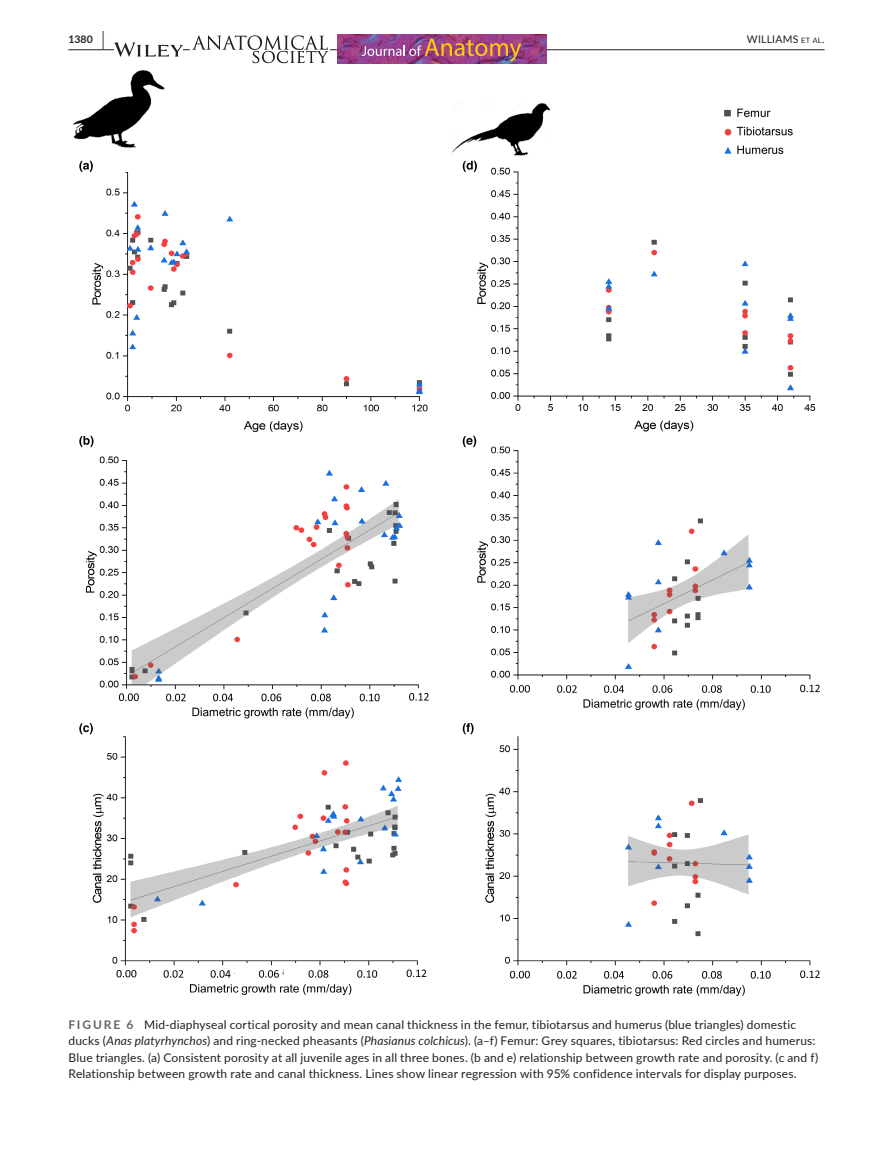
<style>
.page{position:relative;width:893px;height:1174px;background:#fff}
.page>*{position:absolute;margin:0;border:0;box-sizing:border-box;transform-origin:0 0}
.t1{font:12px/16.5px "Lato";letter-spacing:.015em;color:#231f20}
.t2{font:10.5px "Lato";letter-spacing:.02em;color:#231f20}
.t3{font:700 10.5px "Lato";color:#231f20}
.s1{font-size:19.5px}
.s2{font-size:7.35px}
.s3{font-weight:700;color:#636366}
.s4{font-style:italic}
</style>
<div class="page">
<hr style="left:68px;top:49px;width:756px;height:1px;background:#231f20">
<svg style="left:114px;top:42px;width:69px;height:15px"></svg>
<img style="left:191px;top:35px;width:139px;height:29px">
<img style="left:337px;top:34px;width:209px;height:30px">
<img style="left:362px;top:39px;width:159px;height:22px">
<img style="left:73px;top:70px;width:747px;height:926px">
<p class="t3" style="left:68px;top:31px;width:37px">1380 <span class="s1">|</span></p>
<p class="t2" style="left:747px;top:31px;width:79px">WILLIAMS <span class="s2">et al</span>.</p>
<p class="t1" style="left:68px;top:1015px;width:751px"><span class="s3">FIGURE 6</span> Mid-diaphyseal cortical porosity and mean canal thickness in the femur, tibiotarsus and humerus (blue triangles) domestic ducks (<span class="s4">Anas platyrhynchos</span>) and ring-necked pheasants (<span class="s4">Phasianus colchicus</span>). (a–f) Femur: Grey squares, tibiotarsus: Red circles and humerus:<br>Blue triangles. (a) Consistent porosity at all juvenile ages in all three bones. (b and e) relationship between growth rate and porosity. (c and f)<br>Relationship between growth rate and canal thickness. Lines show linear regression with 95% confidence intervals for display purposes.</p>
</div>
